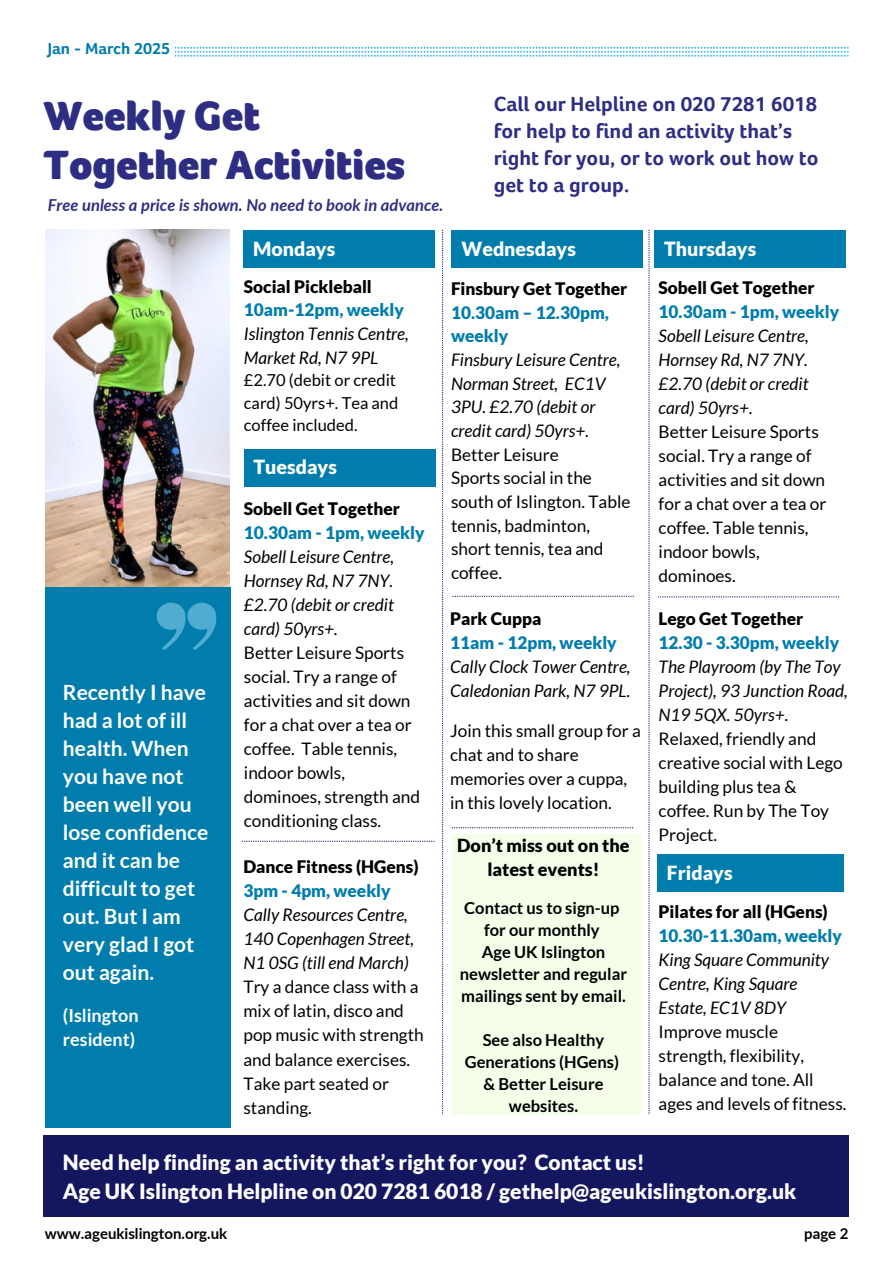
<style>
.page{position:relative;width:894px;height:1264px;background:#fff}
.page>*{position:absolute;margin:0;border:0;box-sizing:border-box;transform-origin:0 0}
.t1{font:900 42px/49.5px "Foco";color:#2d2e83}
.t2{font:700 21px/28px "Lato";color:#fff}
.t3{font:900 21px/29.2px "Lato";color:#fff}
.t4{font:700 21px/27px "Foco Age UK";color:#2d2e83}
.t5{font:900 19.5px "Lato";color:#fff}
.t6{font:900 18px/24px "Lato";color:#000;text-align:center}
.t7{font:700 18px/24px "Lato";color:#fff}
.t8{font:17.25px/24px "Lato";color:#000}
.t9{font:italic 17.25px/23.7px "Lato";color:#000}
.t10{font:700 16.5px/22px "Lato";color:#000;text-align:center}
.t11{font:16.5px/22.5px "Lato";color:#000}
.t12{font:italic 700 16.5px "Lato";color:#2d2e83}
.t13{font:700 16.5px "Foco Age UK";color:#007dad}
.t14{font:700 15px "Lato";color:#000}
.s1{font-weight:900;font-style:normal}
.s2{font-weight:900;font-style:normal;color:#007dad}
.s3{font-weight:900}
.s4{font-weight:900;color:#007dad}
.s5{font-style:italic}
</style>
<div class="page">
<svg style="left:442px;top:230px;width:1px;height:884px"></svg>
<svg style="left:648px;top:230px;width:1px;height:884px"></svg>
<img style="left:45px;top:230px;width:185px;height:357px">
<div style="left:45px;top:587px;width:185px;height:540px;background:#007dad"></div>
<svg style="left:156px;top:602px;width:61px;height:47px"></svg>
<svg style="left:242px;top:840px;width:192px;height:1px"></svg>
<svg style="left:452px;top:595px;width:181px;height:2px"></svg>
<svg style="left:657px;top:596px;width:180px;height:1px"></svg>
<svg style="left:451px;top:827px;width:182px;height:1px"></svg>
<div style="left:243px;top:230px;width:191px;height:38px;background:#007dad"></div>
<div style="left:657px;top:853px;width:187px;height:38px;background:#007dad"></div>
<div style="left:244px;top:448px;width:191px;height:38px;background:#007dad"></div>
<div style="left:451px;top:230px;width:191px;height:38px;background:#007dad"></div>
<div style="left:654px;top:230px;width:191px;height:38px;background:#007dad"></div>
<div style="left:44px;top:1135px;width:804px;height:82px;background:#141760"></div>
<div style="left:452px;top:834px;width:189px;height:280px;background:#f4fee8"></div>
<img style="left:175px;top:46px;width:674px;height:11px">
<h2 class="t13" style="left:48px;top:39px;width:124px">Jan - March 2025</h2>
<h4 class="t1" style="left:44px;top:92px;width:363px">Weekly Get<br>Together Activities</h4>
<h3 class="t12" style="left:48px;top:195px;width:397px">Free unless a price is shown. No need to book in advance.</h3>
<p class="t4" style="left:493px;top:90px;width:326px">Call our Helpline on 020 7281 6018 for help to find an activity that’s right for you, or to work out how to get to a group.</p>
<h3 class="t2" style="left:63px;top:678px;width:147px">Recently I have had a lot of ill health. When you have not been well you lose confidence and it can be difficult to get out. But I am very glad I got out again.</h3>
<p class="t7" style="left:63px;top:1003px;width:77px">(Islington resident)</p>
<h3 class="t5" style="left:253px;top:236px;width:84px">Mondays</h3>
<h2 class="t9" style="left:244px;top:274px;width:166px"><span class="s1">Social Pickleball<br></span><span class="s2">10am-12pm, weekly<br></span>Islington Tennis Centre,<br>Market Rd, N7 9PL</h2>
<h2 class="t11" style="left:244px;top:368px;width:156px">£2.70 (debit or credit card) 50yrs+. Tea and coffee included.</h2>
<p class="t5" style="left:253px;top:455px;width:85px">Tuesdays</p>
<p class="t8" style="left:244px;top:496px;width:182px"><span class="s3">Sobell Get Together<br></span><span class="s4">10.30am - 1pm, weekly<br></span><span class="s5">Sobell Leisure Centre,<br>Hornsey Rd, N7 7NY. £2.70 (debit or credit card) 50yrs+.<br></span>Better Leisure Sports social. Try a range of activities and sit down for a chat over a tea or coffee. Table tennis, indoor bowls, dominoes, strength and conditioning class.</p>
<h4 class="t8" style="left:243px;top:854px;width:182px"><span class="s3">Dance Fitness (HGens)<br></span><span class="s4">3pm - 4pm, weekly<br></span><span class="s5">Cally Resources Centre,<br>140 Copenhagen Street,<br>N1 0SG (till end March)<br></span>Try a dance class with a mix of latin, disco and pop music with strength and balance exercises.<br>Take part seated or standing.</h4>
<p class="t5" style="left:461px;top:236px;width:116px">Wednesdays</p>
<p class="t5" style="left:664px;top:236px;width:94px">Thursdays</p>
<h2 class="t8" style="left:451px;top:277px;width:181px"><span class="s3">Finsbury Get Together<br></span><span class="s4">10.30am – 12.30pm, weekly<br></span><span class="s5">Finsbury Leisure Centre,<br>Norman Street, EC1V<br>3PU. £2.70 (debit or credit card) 50yrs+.<br></span>Better Leisure<br>Sports social in the south of Islington. Table tennis, badminton, short tennis, tea and coffee.</h2>
<h4 class="t9" style="left:450px;top:606px;width:182px"><span class="s1">Park Cuppa<br></span><span class="s2">11am - 12pm, weekly<br></span>Cally Clock Tower Centre,<br>Caledonian Park, N7 9PL.</h4>
<h4 class="t8" style="left:450px;top:718px;width:192px">Join this small group for a chat and to share memories over a cuppa, in this lovely location.</h4>
<h4 class="t6" style="left:457px;top:832px;width:174px">Don’t miss out on the latest events!</h4>
<h4 class="t10" style="left:459px;top:896px;width:169px">Contact us to sign-up for our monthly<br>Age UK Islington newsletter and regular</h4>
<h4 class="t10" style="left:461px;top:984px;width:166px">mailings sent by email.</h4>
<h4 class="t10" style="left:464px;top:1028px;width:156px">See also Healthy<br>Generations (HGens) &amp; Better Leisure websites.</h4>
<h1 class="t8" style="left:658px;top:275px;width:182px"><span class="s3">Sobell Get Together<br></span><span class="s4">10.30am - 1pm, weekly<br></span><span class="s5">Sobell Leisure Centre,<br>Hornsey Rd, N7 7NY. £2.70 (debit or credit card) 50yrs+.<br></span>Better Leisure Sports social. Try a range of activities and sit down for a chat over a tea or coffee. Table tennis, indoor bowls, dominoes.</h1>
<h2 class="t8" style="left:658px;top:606px;width:190px"><span class="s3">Lego Get Together<br></span><span class="s4">12.30 - 3.30pm, weekly<br></span><span class="s5">The Playroom (by The Toy<br>Project), 93 Junction Road,<br>N19 5QX. 50yrs+.<br></span>Relaxed, friendly and creative social with Lego building plus tea &amp; coffee. Run by The Toy<br>Project.</h2>
<h2 class="t5" style="left:666px;top:860px;width:67px">Fridays</h2>
<h3 class="t8" style="left:658px;top:899px;width:189px"><span class="s3">Pilates for all (HGens)<br></span><span class="s4">10.30-11.30am, weekly<br></span><span class="s5">King Square Community<br>Centre, King Square<br>Estate, EC1V 8DY<br></span>Improve muscle strength, flexibility, balance and tone. All ages and levels of fitness.</h3>
<p class="t3" style="left:63px;top:1146px;width:734px">Need help finding an activity that’s right for you? Contact us!<br>Age UK Islington Helpline on 020 7281 6018 / gethelp@ageukislington.org.uk</p>
<h2 class="t14" style="left:45px;top:1224px;width:184px">www.ageukislington.org.uk</h2>
<h3 class="t14" style="left:804px;top:1224px;width:46px">page 2</h3>
</div>
